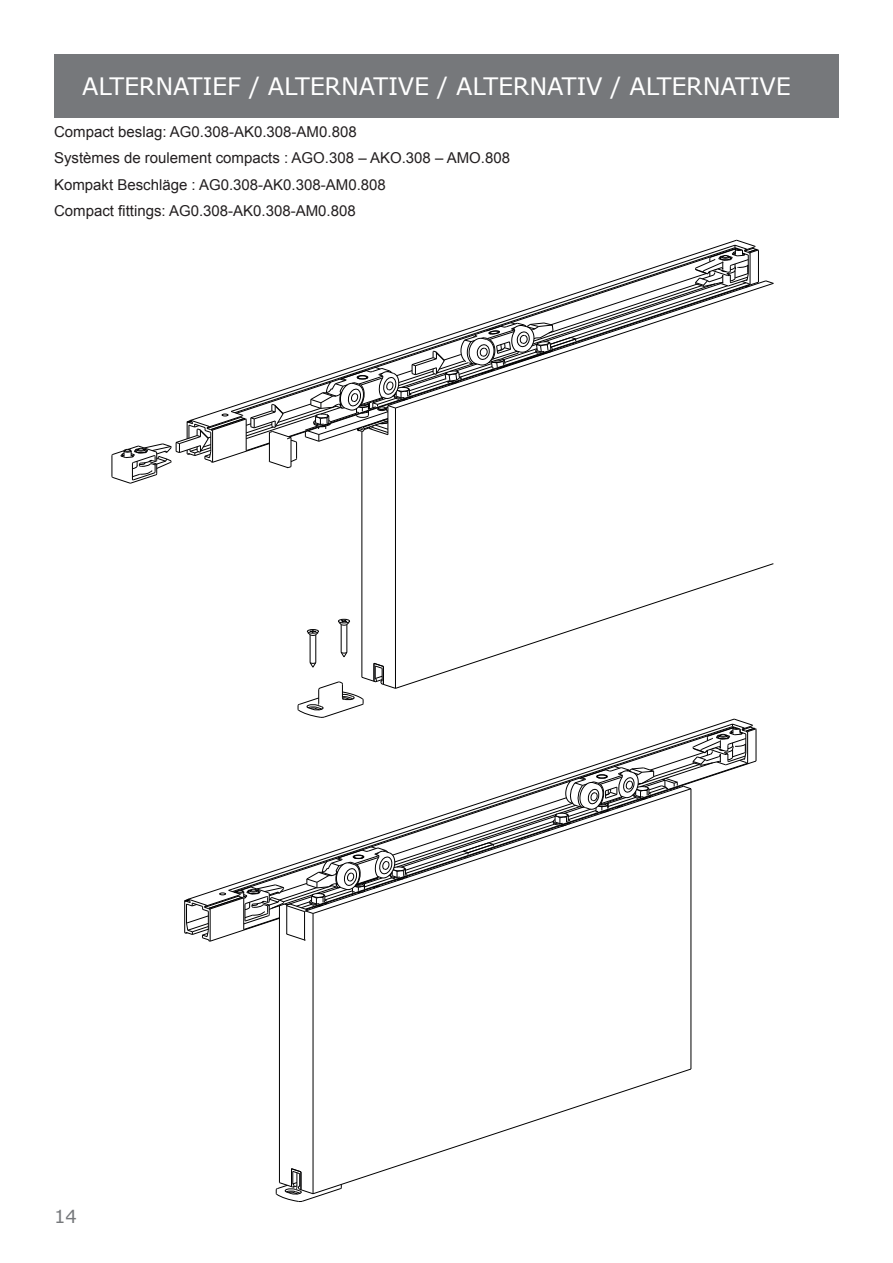
<style>
.page{position:relative;width:893px;height:1263px;background:#fff}
.page>*{position:absolute;margin:0;border:0;box-sizing:border-box;transform-origin:0 0}
.t1{font:24px "Verdana";letter-spacing:-.01em;color:#fff}
.t2{font:18px "Verdana";color:#76787b}
.t3{font:15px "Arial";color:#231f20}
</style>
<div class="page">
<div style="left:54px;top:54px;width:785px;height:64px;background:#76787b"></div>
<svg style="left:765px;top:280px;width:9px;height:4px"></svg>
<hr style="left:395px;top:408px;width:1px;height:280px;background:#000001">
<svg style="left:604px;top:563px;width:170px;height:56px"></svg>
<hr style="left:362px;top:431px;width:1px;height:246px;background:#000001">
<hr style="left:313px;top:913px;width:1px;height:281px;background:#000001">
<svg style="left:312px;top:1068px;width:380px;height:117px"></svg>
<hr style="left:691px;top:789px;width:1px;height:280px;background:#000001">
<hr style="left:279px;top:906px;width:1px;height:277px;background:#000001">
<svg style="left:275px;top:1168px;width:67px;height:34px"></svg>
<svg style="left:184px;top:619px;width:573px;height:323px"></svg>
<svg style="left:111px;top:239px;width:648px;height:245px"></svg>
<p class="t1" style="left:82px;top:71px;width:710px">ALTERNATIEF / ALTERNATIVE / ALTERNATIV / ALTERNATIVE</p>
<p class="t3" style="left:54px;top:122px;width:304px">Compact beslag: AG0.308-AK0.308-AM0.808</p>
<p class="t3" style="left:54px;top:148px;width:458px">Systèmes de roulement compacts : AGO.308 – AKO.308 – AMO.808</p>
<p class="t3" style="left:54px;top:175px;width:333px">Kompakt Beschläge : AG0.308-AK0.308-AM0.808</p>
<p class="t3" style="left:54px;top:201px;width:303px">Compact fittings: AG0.308-AK0.308-AM0.808</p>
<p class="t2" style="left:54px;top:1205px;width:24px">14</p>
</div>
